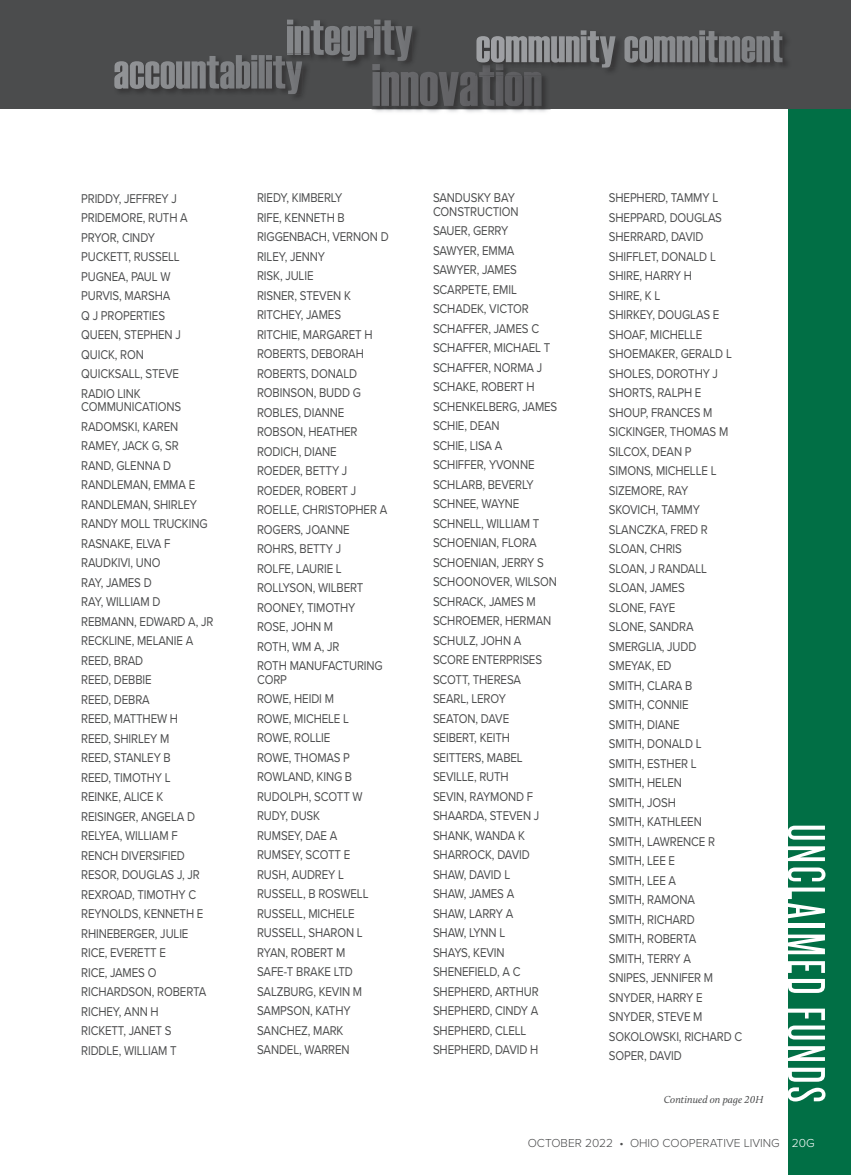
<style>
.page{position:relative;width:851px;height:1175px;background:#fff}
.page>*{position:absolute;margin:0;border:0;box-sizing:border-box;transform-origin:0 0}
.t1{font:55.5px "Knockout HTF27 Junior Bantamwt";letter-spacing:.05em;color:#fff}
.t2{font:13.2px/19.5px "Proxima Nova";letter-spacing:-.01em;color:#4b4c4d;scale:.87 1}
.t3{font:300 12px "Proxima Nova";color:#4b4c4d}
.t4{font:italic 10.5px "Calluna";color:#4b4c4d}
.s1{color:#fff}
</style>
<div class="page">
<div style="left:788px;top:86px;width:63px;height:1089px;background:#016f45"></div>
<div style="left:0;top:0;width:851px;height:109px;background:#4b4c4d"></div>
<img style="left:114px;top:55px;width:188px;height:39px">
<img style="left:286px;top:55px;width:16px;height:14px">
<img style="left:287px;top:19px;width:126px;height:42px">
<img style="left:287px;top:54px;width:24px;height:7px">
<img style="left:287px;top:55px;width:15px;height:6px">
<img style="left:372px;top:69px;width:170px;height:37px">
<img style="left:372px;top:64px;width:39px;height:5px">
<img style="left:476px;top:68px;width:66px;height:8px">
<img style="left:476px;top:30px;width:307px;height:38px">
<img style="left:476px;top:63px;width:74px;height:5px">
<img style="left:476px;top:64px;width:66px;height:4px">
<p class="t2" style="left:81px;top:188px;width:124px">PRIDDY, JEFFREY J<br>PRIDEMORE, RUTH A<br>PRYOR, CINDY<br>PUCKETT, RUSSELL<br>PUGNEA, PAUL W<br>PURVIS, MARSHA<br>Q J PROPERTIES<br>QUEEN, STEPHEN J<br>QUICK, RON<br>QUICKSALL, STEVE<br>RADIO LINK</p>
<p class="t2" style="left:81px;top:396px;width:153px">COMMUNICATIONS<br>RADOMSKI, KAREN<br>RAMEY, JACK G, SR<br>RAND, GLENNA D<br>RANDLEMAN, EMMA E<br>RANDLEMAN, SHIRLEY<br>RANDY MOLL TRUCKING<br>RASNAKE, ELVA F<br>RAUDKIVI, UNO<br>RAY, JAMES D<br>RAY, WILLIAM D<br>REBMANN, EDWARD A, JR<br>RECKLINE, MELANIE A<br>REED, BRAD<br>REED, DEBBIE<br>REED, DEBRA<br>REED, MATTHEW H<br>REED, SHIRLEY M<br>REED, STANLEY B<br>REED, TIMOTHY L<br>REINKE, ALICE K<br>REISINGER, ANGELA D<br>RELYEA, WILLIAM F<br>RENCH DIVERSIFIED<br>RESOR, DOUGLAS J, JR<br>REXROAD, TIMOTHY C<br>REYNOLDS, KENNETH E<br>RHINEBERGER, JULIE<br>RICE, EVERETT E<br>RICE, JAMES O<br>RICHARDSON, ROBERTA<br>RICHEY, ANN H<br>RICKETT, JANET S<br>RIDDLE, WILLIAM T</p>
<p class="t2" style="left:257px;top:188px;width:153px">RIEDY, KIMBERLY<br>RIFE, KENNETH B<br>RIGGENBACH, VERNON D<br>RILEY, JENNY<br>RISK, JULIE<br>RISNER, STEVEN K<br>RITCHEY, JAMES<br>RITCHIE, MARGARET H<br>ROBERTS, DEBORAH<br>ROBERTS, DONALD<br>ROBINSON, BUDD G<br>ROBLES, DIANNE<br>ROBSON, HEATHER<br>RODICH, DIANE<br>ROEDER, BETTY J<br>ROEDER, ROBERT J<br>ROELLE, CHRISTOPHER A<br>ROGERS, JOANNE<br>ROHRS, BETTY J<br>ROLFE, LAURIE L<br>ROLLYSON, WILBERT<br>ROONEY, TIMOTHY<br>ROSE, JOHN M<br>ROTH, WM A, JR<br>ROTH MANUFACTURING</p>
<p class="t2" style="left:257px;top:669px;width:130px">CORP<br>ROWE, HEIDI M<br>ROWE, MICHELE L<br>ROWE, ROLLIE<br>ROWE, THOMAS P<br>ROWLAND, KING B<br>RUDOLPH, SCOTT W<br>RUDY, DUSK<br>RUMSEY, DAE A<br>RUMSEY, SCOTT E<br>RUSH, AUDREY L<br>RUSSELL, B ROSWELL<br>RUSSELL, MICHELE<br>RUSSELL, SHARON L<br>RYAN, ROBERT M<br>SAFE-T BRAKE LTD<br>SALZBURG, KEVIN M<br>SAMPSON, KATHY<br>SANCHEZ, MARK<br>SANDEL, WARREN</p>
<p class="t2" style="left:433px;top:191px;width:100px;line-height:13.5px">SANDUSKY BAY<br>CONSTRUCTION</p>
<p class="t2" style="left:433px;top:221px;width:144px">SAUER, GERRY<br>SAWYER, EMMA<br>SAWYER, JAMES<br>SCARPETE, EMIL<br>SCHADEK, VICTOR<br>SCHAFFER, JAMES C<br>SCHAFFER, MICHAEL T<br>SCHAFFER, NORMA J<br>SCHAKE, ROBERT H<br>SCHENKELBERG, JAMES<br>SCHIE, DEAN<br>SCHIE, LISA A<br>SCHIFFER, YVONNE<br>SCHLARB, BEVERLY<br>SCHNEE, WAYNE<br>SCHNELL, WILLIAM T<br>SCHOENIAN, FLORA<br>SCHOENIAN, JERRY S<br>SCHOONOVER, WILSON<br>SCHRACK, JAMES M<br>SCHROEMER, HERMAN<br>SCHULZ, JOHN A<br>SCORE ENTERPRISES<br>SCOTT, THERESA<br>SEARL, LEROY<br>SEATON, DAVE<br>SEIBERT, KEITH<br>SEITTERS, MABEL<br>SEVILLE, RUTH<br>SEVIN, RAYMOND F<br>SHAARDA, STEVEN J<br>SHANK, WANDA K<br>SHARROCK, DAVID<br>SHAW, DAVID L<br>SHAW, JAMES A<br>SHAW, LARRY A<br>SHAW, LYNN L<br>SHAYS, KEVIN<br>SHENEFIELD, A C<br>SHEPHERD, ARTHUR<br>SHEPHERD, CINDY A<br>SHEPHERD, CLELL<br>SHEPHERD, DAVID H</p>
<p class="t2" style="left:609px;top:187px;width:155px">SHEPHERD, TAMMY L<br>SHEPPARD, DOUGLAS<br>SHERRARD, DAVID<br>SHIFFLET, DONALD L<br>SHIRE, HARRY H<br>SHIRE, K L<br>SHIRKEY, DOUGLAS E<br>SHOAF, MICHELLE<br>SHOEMAKER, GERALD L<br>SHOLES, DOROTHY J<br>SHORTS, RALPH E<br>SHOUP, FRANCES M<br>SICKINGER, THOMAS M<br>SILCOX, DEAN P<br>SIMONS, MICHELLE L<br>SIZEMORE, RAY<br>SKOVICH, TAMMY<br>SLANCZKA, FRED R<br>SLOAN, CHRIS<br>SLOAN, J RANDALL<br>SLOAN, JAMES<br>SLONE, FAYE<br>SLONE, SANDRA<br>SMERGLIA, JUDD<br>SMEYAK, ED<br>SMITH, CLARA B<br>SMITH, CONNIE<br>SMITH, DIANE<br>SMITH, DONALD L<br>SMITH, ESTHER L<br>SMITH, HELEN<br>SMITH, JOSH<br>SMITH, KATHLEEN<br>SMITH, LAWRENCE R<br>SMITH, LEE E<br>SMITH, LEE A<br>SMITH, RAMONA<br>SMITH, RICHARD<br>SMITH, ROBERTA<br>SMITH, TERRY A<br>SNIPES, JENNIFER M<br>SNYDER, HARRY E<br>SNYDER, STEVE M<br>SOKOLOWSKI, RICHARD C<br>SOPER, DAVID</p>
<p class="t4" style="left:664px;top:1093px;width:101px">Continued on page 20H</p>
<h1 class="t1" style="left:833px;top:824px;width:280px;rotate:90deg">UNCLAIMED FUNDS</h1>
<p class="t3" style="left:528px;top:1134px;width:288px">OCTOBER 2022 • OHIO COOPERATIVE LIVING <span class="s1">20G</span></p>
</div>
